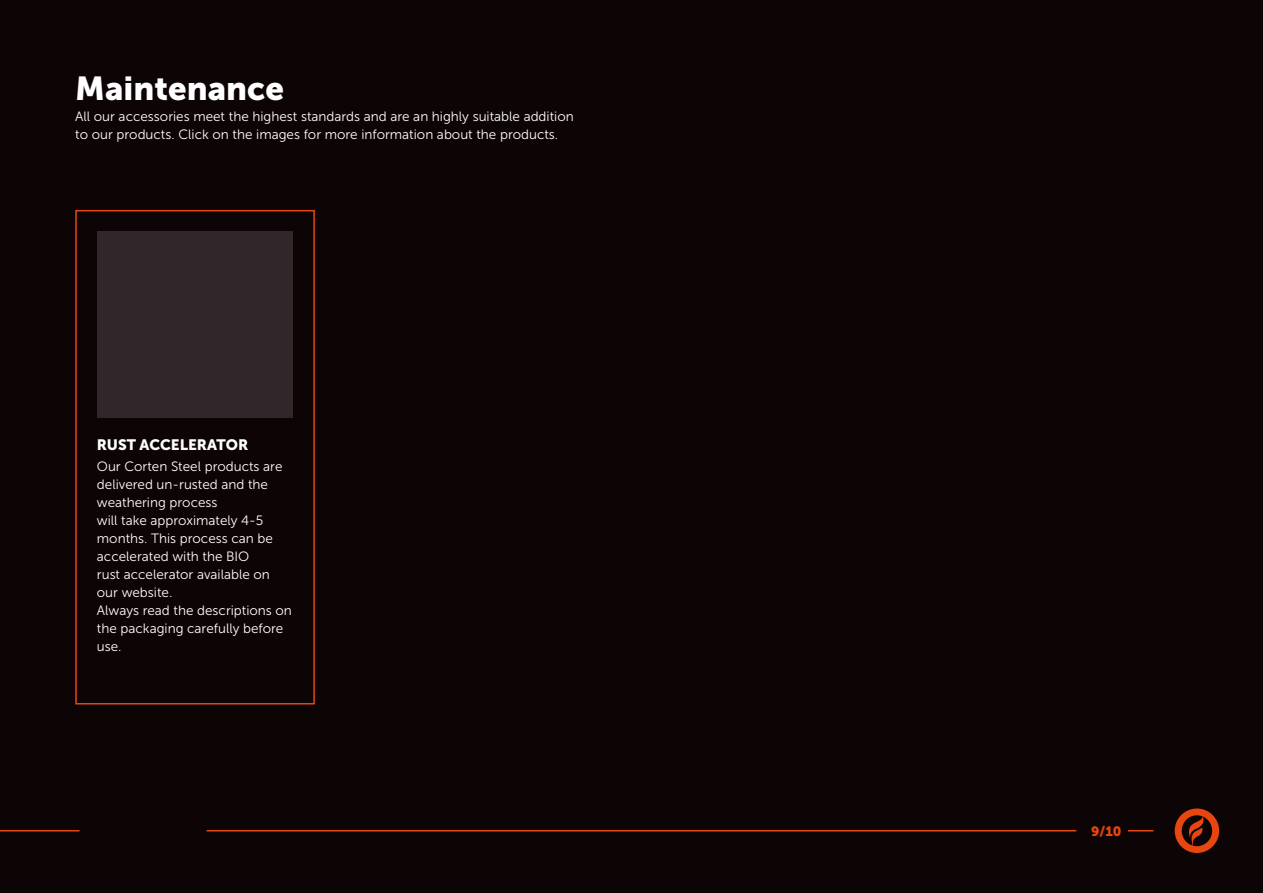
<style>
.page{position:relative;width:1263px;height:893px;background:#0d0405}
.page>*{position:absolute;margin:0;border:0;box-sizing:border-box;transform-origin:0 0}
.t1{font:33px "Museo Sans 900";color:#fff}
.t2{font:15px "Museo Sans 900";color:#fff}
.t3{font:13.5px/18px "Museo Sans 300";color:#fff}
.t4{font:13.5px "Museo Sans 900";color:#e84610}
</style>
<div class="page">
<svg style="left:1128px;top:830px;width:25px;height:1px"></svg>
<hr style="left:0;top:830px;width:80px;height:1px;background:#e84610">
<svg style="left:1175px;top:808px;width:44px;height:45px"></svg>
<hr style="left:207px;top:830px;width:869px;height:1px;background:#e84610">
<div style="left:97px;top:231px;width:196px;height:186px;background:#31272b"></div>
<div style="left:75px;top:210px;width:240px;height:494px;border:2px solid #e84610"></div>
<h1 class="t1" style="left:75px;top:70px;width:210px">Maintenance</h1>
<p class="t3" style="left:75px;top:107px;width:500px">All our accessories meet the highest standards and are an highly suitable addition to our products. Click on the images for more information about the products.</p>
<p class="t2" style="left:97px;top:436px;width:153px">RUST ACCELERATOR</p>
<p class="t3" style="left:97px;top:457px;width:197px">Our Corten Steel products are delivered un-rusted and the weathering process<br>will take approximately 4-5 months. This process can be accelerated with the BIO<br>rust accelerator available on our website.<br>Always read the descriptions on the packaging carefully before use.</p>
<p class="t4" style="left:1091px;top:823px;width:32px">9/10</p>
</div>
